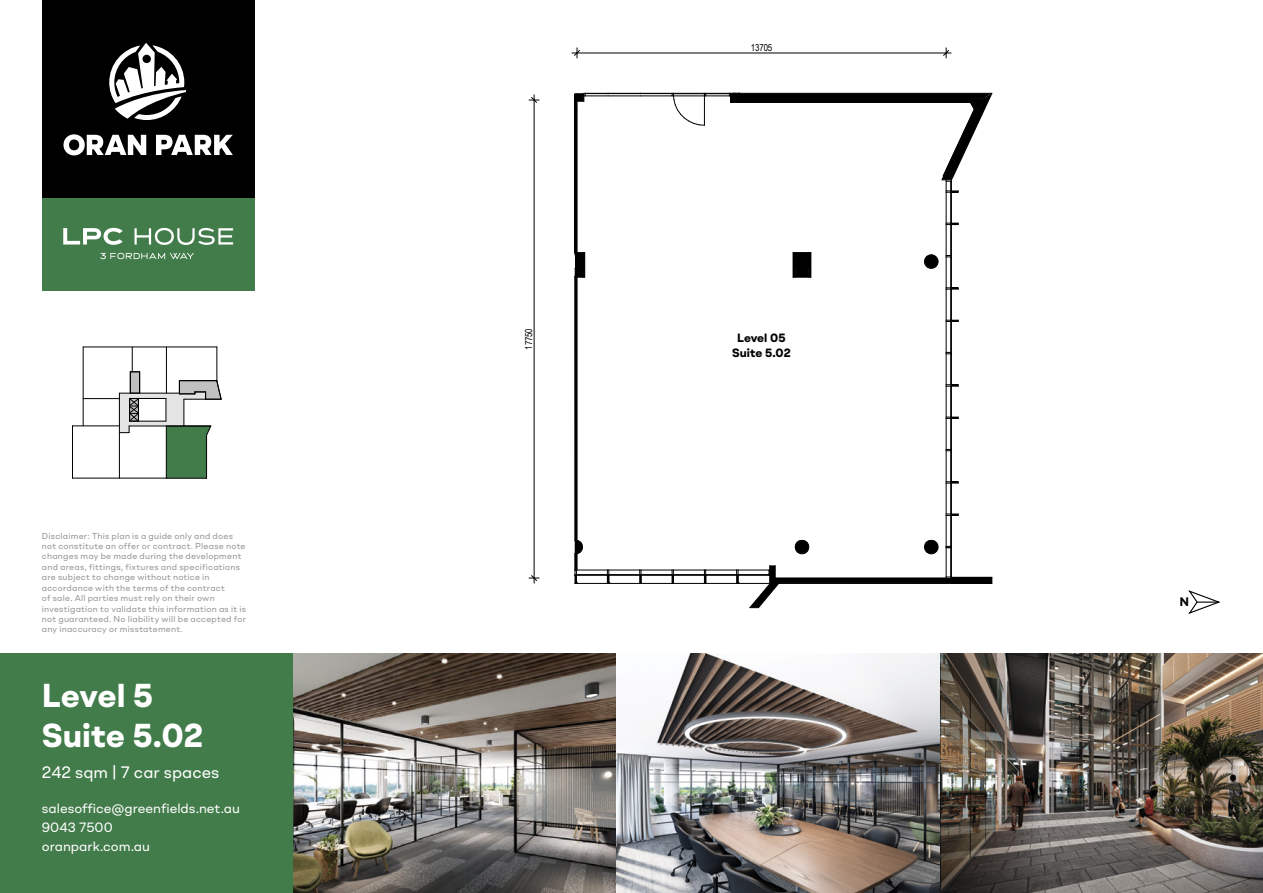
<style>
.page{position:relative;width:1263px;height:893px;background:#fff}
.page>*{position:absolute;margin:0;border:0;box-sizing:border-box;transform-origin:0 0}
.t1{font:700 33.15px/39.8px "Shape";color:#fff}
.t2{font:16.5px "Shape";color:#fff}
.t3{font:700 15.45px "Yu Gothic UI";letter-spacing:.005em;color:#000;scale:.96 1}
.t4{font:13.5px "Shape";color:#fff}
.t5{font:700 12.3px "Gotham";color:#000}
.t6{font:700 12px/14.4px "Shape";color:#000;text-align:center}
.t7{font:9.75px "Arial Narrow";letter-spacing:-.015em;color:#000}
.t8{font:8.7px/10.5px "Shape";letter-spacing:.025em;color:#939598}
.t9{font:6px "Helvetica";letter-spacing:-.005em;color:#808080}
</style>
<div class="page">
<div style="left:0;top:653px;width:293px;height:240px;background:#437c4b"></div>
<img style="left:293px;top:653px;width:970px;height:240px">
<div style="left:42px;top:197px;width:212px;height:93px;background:#437c4b"></div>
<div style="left:42px;top:0;width:212px;height:198px;background:#000"></div>
<svg style="left:109px;top:43px;width:77px;height:77px"></svg>
<svg style="left:63px;top:134px;width:170px;height:21px"></svg>
<svg style="left:583px;top:569px;width:166px;height:14px"></svg>
<div style="left:951px;top:577px;width:41px;height:6px;background:#000"></div>
<hr style="left:576px;top:583px;width:31px;height:1px;background:#000">
<hr style="left:609px;top:583px;width:31px;height:1px;background:#000">
<hr style="left:641px;top:583px;width:31px;height:1px;background:#000">
<hr style="left:673px;top:583px;width:31px;height:1px;background:#000">
<hr style="left:706px;top:583px;width:31px;height:1px;background:#000">
<hr style="left:738px;top:583px;width:32px;height:1px;background:#000">
<hr style="left:738px;top:574px;width:31px;height:1px;background:#000">
<hr style="left:738px;top:575px;width:31px;height:1px;background:#000">
<hr style="left:738px;top:570px;width:31px;height:1px;background:#000">
<hr style="left:950px;top:192px;width:1px;height:31px;background:#000">
<hr style="left:951px;top:192px;width:1px;height:31px;background:#000">
<hr style="left:950px;top:225px;width:1px;height:30px;background:#000">
<hr style="left:951px;top:225px;width:1px;height:30px;background:#000">
<hr style="left:950px;top:257px;width:1px;height:31px;background:#000">
<hr style="left:951px;top:257px;width:1px;height:31px;background:#000">
<hr style="left:950px;top:289px;width:1px;height:31px;background:#000">
<hr style="left:951px;top:289px;width:1px;height:31px;background:#000">
<hr style="left:950px;top:321px;width:1px;height:31px;background:#000">
<hr style="left:951px;top:321px;width:1px;height:31px;background:#000">
<hr style="left:950px;top:354px;width:1px;height:31px;background:#000">
<hr style="left:951px;top:354px;width:1px;height:31px;background:#000">
<hr style="left:950px;top:386px;width:1px;height:31px;background:#000">
<hr style="left:951px;top:386px;width:1px;height:31px;background:#000">
<hr style="left:950px;top:418px;width:1px;height:31px;background:#000">
<hr style="left:951px;top:418px;width:1px;height:31px;background:#000">
<hr style="left:950px;top:451px;width:1px;height:31px;background:#000">
<hr style="left:951px;top:451px;width:1px;height:31px;background:#000">
<hr style="left:946px;top:192px;width:1px;height:31px;background:#000">
<hr style="left:946px;top:225px;width:1px;height:30px;background:#000">
<hr style="left:946px;top:257px;width:1px;height:31px;background:#000">
<hr style="left:946px;top:289px;width:1px;height:31px;background:#000">
<hr style="left:946px;top:321px;width:1px;height:31px;background:#000">
<hr style="left:946px;top:354px;width:1px;height:31px;background:#000">
<hr style="left:946px;top:386px;width:1px;height:31px;background:#000">
<hr style="left:946px;top:418px;width:1px;height:31px;background:#000">
<hr style="left:946px;top:451px;width:1px;height:31px;background:#000">
<svg style="left:946px;top:255px;width:6px;height:3px"></svg>
<svg style="left:946px;top:352px;width:6px;height:3px"></svg>
<svg style="left:946px;top:449px;width:6px;height:2px"></svg>
<hr style="left:950px;top:483px;width:1px;height:31px;background:#000">
<hr style="left:951px;top:483px;width:1px;height:31px;background:#000">
<hr style="left:950px;top:515px;width:1px;height:31px;background:#000">
<hr style="left:951px;top:515px;width:1px;height:31px;background:#000">
<hr style="left:946px;top:483px;width:1px;height:31px;background:#000">
<hr style="left:946px;top:515px;width:1px;height:31px;background:#000">
<hr style="left:576px;top:574px;width:31px;height:1px;background:#000">
<hr style="left:576px;top:575px;width:31px;height:1px;background:#000">
<hr style="left:609px;top:574px;width:31px;height:1px;background:#000">
<hr style="left:609px;top:575px;width:31px;height:1px;background:#000">
<hr style="left:641px;top:574px;width:31px;height:1px;background:#000">
<hr style="left:641px;top:575px;width:31px;height:1px;background:#000">
<hr style="left:673px;top:574px;width:31px;height:1px;background:#000">
<hr style="left:673px;top:575px;width:31px;height:1px;background:#000">
<hr style="left:706px;top:574px;width:31px;height:1px;background:#000">
<hr style="left:706px;top:575px;width:31px;height:1px;background:#000">
<hr style="left:706px;top:570px;width:31px;height:1px;background:#000">
<hr style="left:673px;top:570px;width:31px;height:1px;background:#000">
<hr style="left:641px;top:570px;width:31px;height:1px;background:#000">
<hr style="left:609px;top:570px;width:31px;height:1px;background:#000">
<hr style="left:577px;top:570px;width:30px;height:1px;background:#000">
<hr style="left:577px;top:277px;width:1px;height:263px;background:#000">
<hr style="left:575px;top:277px;width:1px;height:263px;background:#000">
<hr style="left:576px;top:277px;width:1px;height:263px;background:#000">
<svg style="left:946px;top:223px;width:13px;height:2px"></svg>
<svg style="left:946px;top:320px;width:13px;height:2px"></svg>
<svg style="left:946px;top:288px;width:13px;height:2px"></svg>
<svg style="left:946px;top:417px;width:13px;height:2px"></svg>
<svg style="left:946px;top:384px;width:13px;height:3px"></svg>
<svg style="left:946px;top:482px;width:13px;height:2px"></svg>
<svg style="left:946px;top:514px;width:13px;height:2px"></svg>
<hr style="left:577px;top:110px;width:1px;height:143px;background:#000">
<hr style="left:576px;top:110px;width:1px;height:143px;background:#000">
<hr style="left:575px;top:110px;width:1px;height:143px;background:#000">
<hr style="left:640px;top:93px;width:32px;height:1px;background:#000">
<hr style="left:640px;top:96px;width:32px;height:1px;background:#000">
<hr style="left:608px;top:93px;width:32px;height:1px;background:#000">
<svg style="left:575px;top:93px;width:34px;height:17px"></svg>
<hr style="left:608px;top:96px;width:32px;height:1px;background:#000">
<svg style="left:607px;top:570px;width:3px;height:14px"></svg>
<svg style="left:639px;top:570px;width:3px;height:14px"></svg>
<svg style="left:672px;top:570px;width:2px;height:14px"></svg>
<svg style="left:704px;top:570px;width:3px;height:14px"></svg>
<svg style="left:736px;top:570px;width:3px;height:14px"></svg>
<svg style="left:575px;top:252px;width:10px;height:26px"></svg>
<svg style="left:793px;top:252px;width:19px;height:26px"></svg>
<hr style="left:951px;top:583px;width:41px;height:1px;background:#000">
<svg style="left:575px;top:540px;width:8px;height:44px"></svg>
<svg style="left:749px;top:540px;width:203px;height:68px"></svg>
<svg style="left:924px;top:255px;width:15px;height:14px"></svg>
<svg style="left:672px;top:93px;width:320px;height:100px"></svg>
<hr style="left:572px;top:53px;width:379px;height:1px;background:#000">
<svg style="left:574px;top:48px;width:6px;height:10px"></svg>
<svg style="left:943px;top:48px;width:6px;height:10px"></svg>
<hr style="left:534px;top:95px;width:1px;height:488px;background:#000">
<svg style="left:529px;top:575px;width:10px;height:6px"></svg>
<svg style="left:529px;top:97px;width:10px;height:6px"></svg>
<svg style="left:1188px;top:590px;width:32px;height:24px"></svg>
<hr style="left:83px;top:346px;width:134px;height:1px;background:#000">
<hr style="left:72px;top:478px;width:94px;height:1px;background:#000">
<hr style="left:72px;top:426px;width:1px;height:52px;background:#000">
<hr style="left:72px;top:425px;width:47px;height:1px;background:#000">
<hr style="left:83px;top:347px;width:1px;height:79px;background:#000">
<hr style="left:83px;top:398px;width:36px;height:1px;background:#000">
<hr style="left:166px;top:478px;width:41px;height:1px;background:#000">
<svg style="left:119px;top:347px;width:103px;height:131px"></svg>
<svg style="left:63px;top:228px;width:60px;height:17px"></svg>
<svg style="left:135px;top:228px;width:98px;height:17px"></svg>
<svg style="left:100px;top:253px;width:94px;height:6px"></svg>
<p class="t8" style="left:42px;top:530px;width:206px">Disclaimer: This plan is a guide only and does not constitute an offer or contract. Please note changes may be made during the development and areas, fittings, fixtures and specifications are subject to change without notice in accordance with the terms of the contract<br>of sale. All parties must rely on their own investigation to validate this information as it is not guaranteed. No liability will be accepted for any inaccuracy or misstatement.</p>
<p class="t9" style="left:36px;top:535px;width:79px">PROUDLY DEVELOPED BY</p>
<p class="t9" style="left:197px;top:535px;width:36px">ARCHITECT</p>
<h1 class="t1" style="left:42px;top:674px;width:163px">Level 5<br>Suite 5.02</h1>
<h2 class="t2" style="left:42px;top:761px;width:179px">242 sqm | 7 car spaces</h2>
<h3 class="t4" style="left:42px;top:799px;width:199px">salesoffice@greenfields.net.au</h3>
<h3 class="t4" style="left:42px;top:819px;width:72px">9043 7500</h3>
<h3 class="t4" style="left:42px;top:837px;width:109px">oranpark.com.au</h3>
<p class="t7" style="left:522px;top:350px;width:23px;rotate:-90deg">17750</p>
<p class="t7" style="left:751px;top:40px;width:23px">13705</p>
<h3 class="t6" style="left:732px;top:331px;width:60px">Level 05<br>Suite 5.02</h3>
<h3 class="t3" style="left:731px;top:346px;width:59px">Level 05</h3>
<h3 class="t5" style="left:1179px;top:594px;width:11px">N</h3>
</div>
